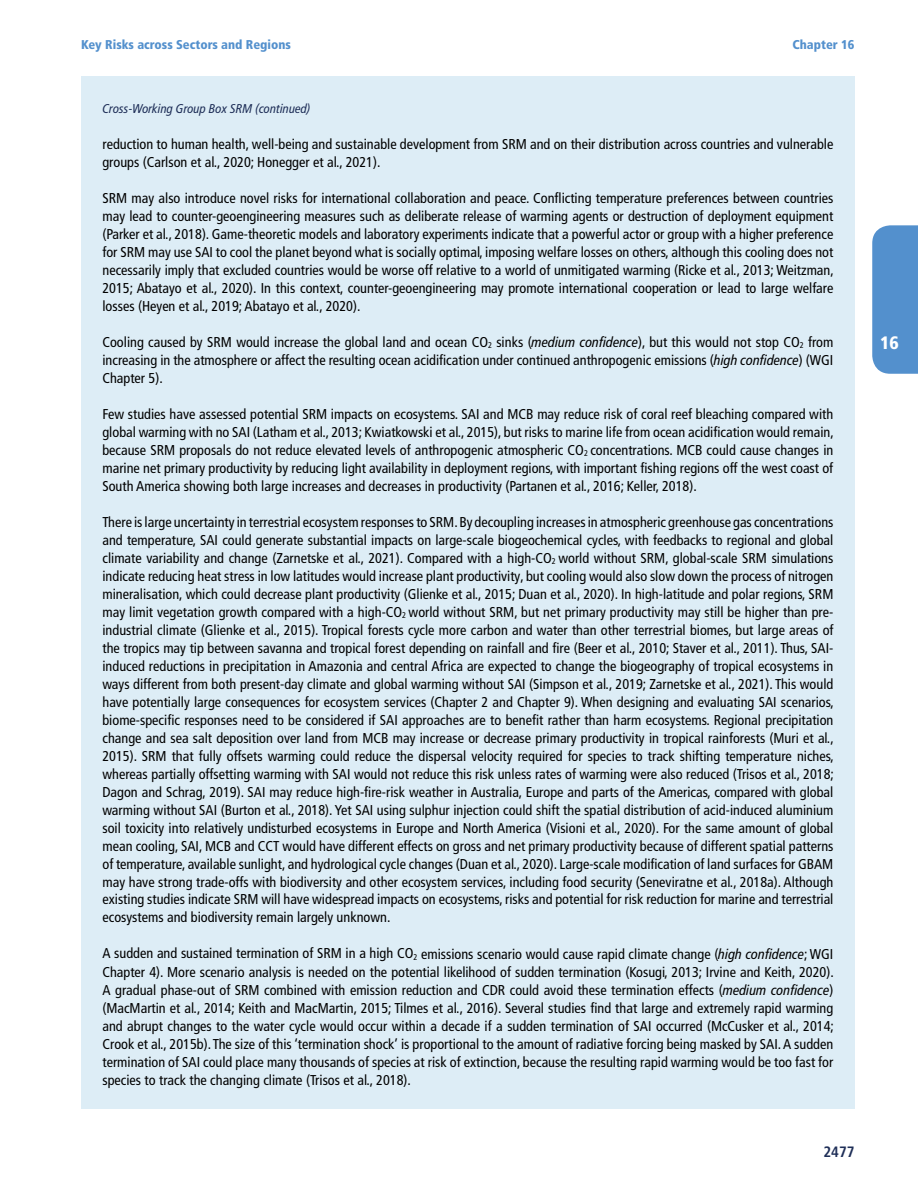
<style>
.page{position:relative;width:918px;height:1188px;background:#fff}
.page>*{position:absolute;margin:0;border:0;box-sizing:border-box;transform-origin:0 0}
.t1{font:900 condensed 18px "Frutiger LT Pro";color:#fff}
.t2{font:700 condensed 15px "Frutiger LT Pro";color:#1e2e57}
.t3{font:condensed 14.25px/18px "Frutiger LT Pro";color:#000;text-align:justify}
.t4{font:900 condensed 12.75px "Frutiger LT Pro";color:#5390cd}
.t5{font:italic condensed 12.75px "Frutiger LT Pro";color:#1e2e57}
.s1{font-style:italic}
</style>
<div class="page">
<div style="left:872px;top:225px;width:46px;height:149px;background:#5390cd"></div>
<div style="left:81px;top:134px;width:774px;height:57px;background:#ddedf6"></div>
<div style="left:81px;top:188px;width:774px;height:147px;background:#ddedf6"></div>
<div style="left:81px;top:332px;width:774px;height:75px;background:#ddedf6"></div>
<div style="left:81px;top:404px;width:774px;height:111px;background:#ddedf6"></div>
<div style="left:81px;top:512px;width:774px;height:435px;background:#ddedf6"></div>
<div style="left:81px;top:944px;width:774px;height:165px;background:#ddedf6"></div>
<div style="left:81px;top:82px;width:774px;height:51px;background:#ddedf6"></div>
<p class="t4" style="left:81px;top:37px;width:212px">Key Risks across Sectors and Regions</p>
<p class="t4" style="left:793px;top:37px;width:63px">Chapter 16</p>
<p class="t5" style="left:102px;top:101px;width:210px">Cross-Working Group Box SRM (continued)</p>
<p class="t3" style="left:102px;top:135px;width:732px">reduction to human health, well-being and sustainable development from SRM and on their distribution across countries and vulnerable groups (Carlson et al., 2020; Honegger et al., 2021).</p>
<p class="t3" style="left:102px;top:189px;width:733px">SRM may also introduce novel risks for international collaboration and peace. Conflicting temperature preferences between countries may lead to counter-geoengineering measures such as deliberate release of warming agents or destruction of deployment equipment (Parker et al., 2018). Game-theoretic models and laboratory experiments indicate that a powerful actor or group with a higher preference for SRM may use SAI to cool the planet beyond what is socially optimal, imposing welfare losses on others, although this cooling does not necessarily imply that excluded countries would be worse off relative to a world of unmitigated warming (Ricke et al., 2013; Weitzman, 2015; Abatayo et al., 2020). In this context, counter-geoengineering may promote international cooperation or lead to large welfare losses (Heyen et al., 2019; Abatayo et al., 2020).</p>
<p class="t3" style="left:102px;top:333px;width:732px">Cooling caused by SRM would increase the global land and ocean CO<sub>2</sub> sinks (<span class="s1">medium confidence</span>), but this would not stop CO<sub>2</sub> from increasing in the atmosphere or affect the resulting ocean acidification under continued anthropogenic emissions (<span class="s1">high confidence</span>) (WGI Chapter 5).</p>
<p class="t3" style="left:102px;top:405px;width:733px">Few studies have assessed potential SRM impacts on ecosystems. SAI and MCB may reduce risk of coral reef bleaching compared with global warming with no SAI (Latham et al., 2013; Kwiatkowski et al., 2015), but risks to marine life from ocean acidification would remain, because SRM proposals do not reduce elevated levels of anthropogenic atmospheric CO<sub>2</sub> concentrations. MCB could cause changes in marine net primary productivity by reducing light availability in deployment regions, with important fishing regions off the west coast of South America showing both large increases and decreases in productivity (Partanen et al., 2016; Keller, 2018).</p>
<p class="t3" style="left:102px;top:513px;width:733px">There is large uncertainty in terrestrial ecosystem responses to SRM. By decoupling increases in atmospheric greenhouse gas concentrations and temperature, SAI could generate substantial impacts on large-scale biogeochemical cycles, with feedbacks to regional and global climate variability and change (Zarnetske et al., 2021). Compared with a high-CO<sub>2</sub> world without SRM, global-scale SRM simulations indicate reducing heat stress in low latitudes would increase plant productivity, but cooling would also slow down the process of nitrogen mineralisation, which could decrease plant productivity (Glienke et al., 2015; Duan et al., 2020). In high-latitude and polar regions, SRM may limit vegetation growth compared with a high-CO<sub>2</sub> world without SRM, but net primary productivity may still be higher than pre&shy;industrial climate (Glienke et al., 2015). Tropical forests cycle more carbon and water than other terrestrial biomes, but large areas of the tropics may tip between savanna and tropical forest depending on rainfall and fire (Beer et al., 2010; Staver et al., 2011). Thus, SAI&shy;induced reductions in precipitation in Amazonia and central Africa are expected to change the biogeography of tropical ecosystems in ways different from both present-day climate and global warming without SAI (Simpson et al., 2019; Zarnetske et al., 2021). This would have potentially large consequences for ecosystem services (Chapter 2 and Chapter 9). When designing and evaluating SAI scenarios, biome-specific responses need to be considered if SAI approaches are to benefit rather than harm ecosystems. Regional precipitation change and sea salt deposition over land from MCB may increase or decrease primary productivity in tropical rainforests (Muri et al., 2015). SRM that fully offsets warming could reduce the dispersal velocity required for species to track shifting temperature niches, whereas partially offsetting warming with SAI would not reduce this risk unless rates of warming were also reduced (Trisos et al., 2018; Dagon and Schrag, 2019). SAI may reduce high-fire-risk weather in Australia, Europe and parts of the Americas, compared with global warming without SAI (Burton et al., 2018). Yet SAI using sulphur injection could shift the spatial distribution of acid-induced aluminium soil toxicity into relatively undisturbed ecosystems in Europe and North America (Visioni et al., 2020). For the same amount of global mean cooling, SAI, MCB and CCT would have different effects on gross and net primary productivity because of different spatial patterns of temperature, available sunlight, and hydrological cycle changes (Duan et al., 2020). Large-scale modification of land surfaces for GBAM may have strong trade-offs with biodiversity and other ecosystem services, including food security (Seneviratne et al., 2018a). Although existing studies indicate SRM will have widespread impacts on ecosystems, risks and potential for risk reduction for marine and terrestrial ecosystems and biodiversity remain largely unknown.</p>
<p class="t3" style="left:102px;top:945px;width:733px">A sudden and sustained termination of SRM in a high CO<sub>2</sub> emissions scenario would cause rapid climate change (<span class="s1">high confidence</span>; WGI Chapter 4). More scenario analysis is needed on the potential likelihood of sudden termination (Kosugi, 2013; Irvine and Keith, 2020).<br>A gradual phase-out of SRM combined with emission reduction and CDR could avoid these termination effects (<span class="s1">medium confidence</span>) (MacMartin et al., 2014; Keith and MacMartin, 2015; Tilmes et al., 2016). Several studies find that large and extremely rapid warming and abrupt changes to the water cycle would occur within a decade if a sudden termination of SAI occurred (McCusker et al., 2014; Crook et al., 2015b). The size of this ‘termination shock’ is proportional to the amount of radiative forcing being masked by SAI. A sudden termination of SAI could place many thousands of species at risk of extinction, because the resulting rapid warming would be too fast for species to track the changing climate (Trisos et al., 2018).</p>
<p class="t2" style="left:823px;top:1143px;width:33px">2477</p>
<p class="t1" style="left:880px;top:332px;width:20px">16</p>
</div>
